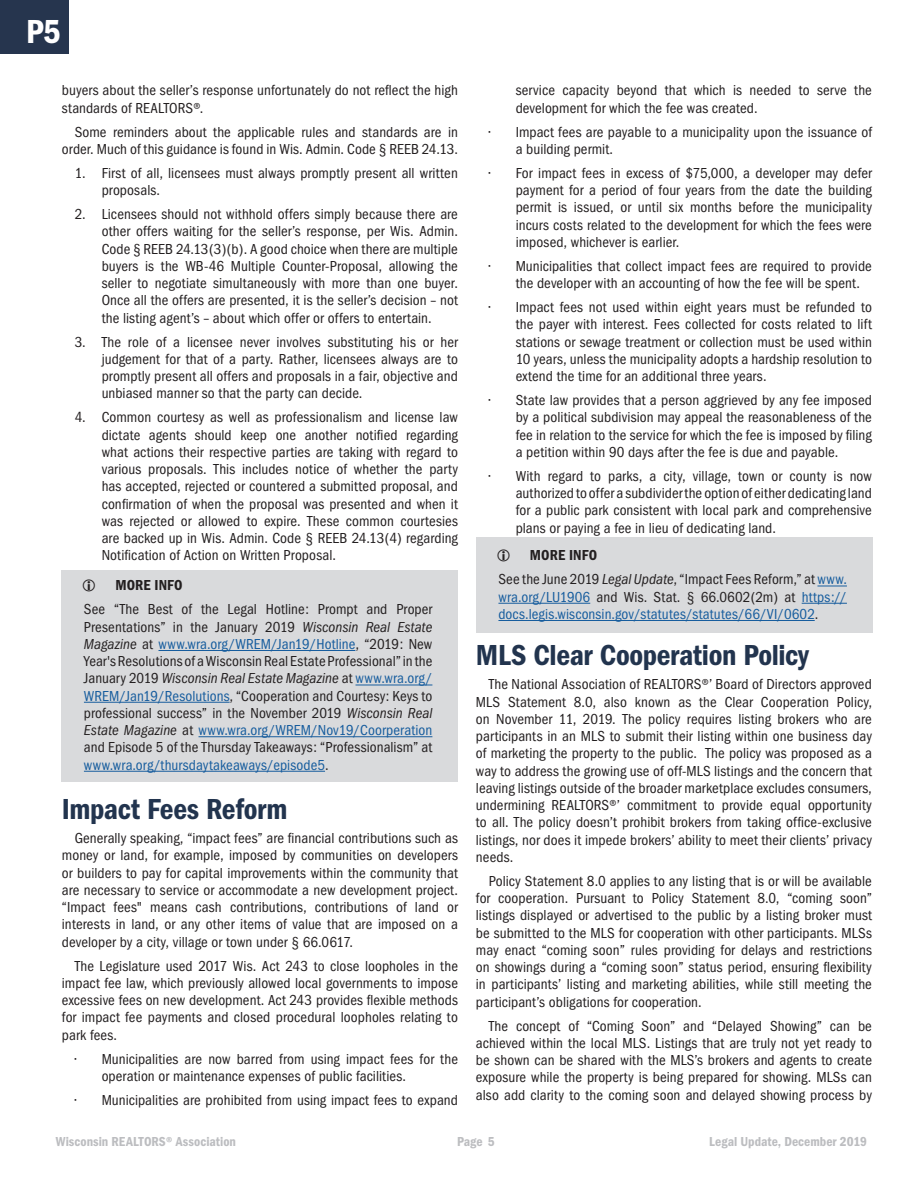
<style>
.page{position:relative;width:918px;height:1188px;background:#fff}
.page>*{position:absolute;margin:0;border:0;box-sizing:border-box;transform-origin:0 0}
.Article_Call_Out{font:600 condensed 34.5px "Franklin Gothic";color:#fff}
.Legal_Update-Title{font:600 condensed 30px "Franklin Gothic";letter-spacing:-.015em;color:#22344e}
.Legal_Update-Body{font:condensed 15px/17.2px "Franklin Gothic";letter-spacing:.005em;color:#231f20;text-align:justify}
.Legal_Update-Body-2{font:condensed 15px/17.2px "Franklin Gothic";letter-spacing:.01em;color:#175d9e;text-align:justify}
.Realtor_Practice_Tip{font:600 condensed 15px "Franklin Gothic";letter-spacing:.005em;color:#231f20}
.t1{font:600 condensed 13.5px "Franklin Gothic";color:#bcbdc0}
.s1{font-style:italic}
.s2{color:#175d9e}
.s3{color:#231f20}
.s4{font-style:italic;color:#231f20}
</style>
<div class="page">
<div style="left:0;top:0;width:69px;height:54px;background:#26354e"></div>
<div style="left:61px;top:570px;width:397px;height:212px;background:#d9dadc"></div>
<hr style="left:159px;top:650px;width:196px;height:1px;background:#175d9e">
<hr style="left:356px;top:685px;width:76px;height:1px;background:#175d9e">
<hr style="left:84px;top:702px;width:146px;height:1px;background:#175d9e">
<hr style="left:199px;top:736px;width:233px;height:1px;background:#175d9e">
<hr style="left:84px;top:771px;width:241px;height:1px;background:#175d9e">
<div style="left:476px;top:537px;width:396px;height:96px;background:#d9dadc"></div>
<hr style="left:817px;top:586px;width:30px;height:1px;background:#175d9e">
<hr style="left:498px;top:603px;width:92px;height:1px;background:#175d9e">
<hr style="left:802px;top:603px;width:45px;height:1px;background:#175d9e">
<hr style="left:498px;top:620px;width:317px;height:1px;background:#175d9e">
<p class="Article_Call_Out" style="left:26px;top:12px;width:36px">P5</p>
<p class="Legal_Update-Body" style="left:62px;top:82px;width:398px">buyers about the seller’s response unfortunately do not reflect the high standards of REALTORS®.</p>
<p class="Legal_Update-Body" style="left:62px;top:123px;width:398px;text-align:right">Some reminders about the applicable rules and standards are in order. Much of this guidance is found in Wis. Admin. Code § REEB 24.13.</p>
<p class="Legal_Update-Body" style="left:102px;top:164px;width:358px;text-indent:-27px">1. First of all, licensees must always promptly present all written proposals.</p>
<p class="Legal_Update-Body" style="left:102px;top:206px;width:358px;text-indent:-27px">2. Licensees should not withhold offers simply because there are other offers waiting for the seller’s response, per Wis. Admin.<br>Code § REEB 24.13(3)(b). A good choice when there are multiple buyers is the WB-46 Multiple Counter-Proposal, allowing the seller to negotiate simultaneously with more than one buyer.<br>Once all the offers are presented, it is the seller’s decision – not the listing agent’s – about which offer or offers to entertain.</p>
<p class="Legal_Update-Body" style="left:102px;top:333px;width:358px;text-indent:-27px">3. The role of a licensee never involves substituting his or her judgement for that of a party. Rather, licensees always are to promptly present all offers and proposals in a fair, objective and unbiased manner so that the party can decide.</p>
<p class="Legal_Update-Body" style="left:102px;top:409px;width:358px;text-indent:-27px">4. Common courtesy as well as professionalism and license law dictate agents should keep one another notified regarding what actions their respective parties are taking with regard to various proposals. This includes notice of whether the party has accepted, rejected or countered a submitted proposal, and confirmation of when the proposal was presented and when it was rejected or allowed to expire. These common courtesies are backed up in Wis. Admin. Code § REEB 24.13(4) regarding Notification of Action on Written Proposal.</p>
<p class="Realtor_Practice_Tip" style="left:115px;top:577px;width:69px">MORE INFO</p>
<p class="Legal_Update-Body" style="left:84px;top:601px;width:350px">See “The Best of the Legal Hotline: Prompt and Proper Presentations” in the January 2019 <span class="s1">Wisconsin Real Estate Magazine</span> at <span class="s2">www.wra.org/WREM/Jan19/Hotline</span>, “2019: New Year's Resolutions of a Wisconsin Real Estate Professional” in the January 2019 <span class="s1">Wisconsin Real Estate Magazine</span> at <span class="s2">www.wra.org/ WREM/Jan19/Resolutions</span>, “Cooperation and Courtesy: Keys to professional success” in the November 2019 <span class="s1">Wisconsin Real Estate Magazine</span> at <span class="s2">www.wra.org/WREM/Nov19/Coorperation </span>and Episode 5 of the Thursday Takeaways: “Professionalism” at <span class="s2">www.wra.org/thursdaytakeaways/episode5</span>.</p>
<p class="Legal_Update-Title" style="left:62px;top:792px;width:227px">Impact Fees Reform</p>
<p class="Legal_Update-Body" style="left:62px;top:830px;width:398px;text-indent:13px">Generally speaking, “impact fees” are financial contributions such as money or land, for example, imposed by communities on developers or builders to pay for capital improvements within the community that are necessary to service or accommodate a new development project. “Impact fees" means cash contributions, contributions of land or interests in land, or any other items of value that are imposed on a developer by a city, village or town under § 66.0617.</p>
<p class="Legal_Update-Body" style="left:62px;top:957px;width:398px;text-indent:13px">The Legislature used 2017 Wis. Act 243 to close loopholes in the impact fee law, which previously allowed local governments to impose excessive fees on new development. Act 243 provides flexible methods for impact fee payments and closed procedural loopholes relating to park fees.</p>
<p class="Legal_Update-Body" style="left:102px;top:1050px;width:358px;text-indent:-27px">• Municipalities are now barred from using impact fees for the operation or maintenance expenses of public facilities.</p>
<p class="Legal_Update-Body" style="left:75px;top:1091px;width:385px">• Municipalities are prohibited from using impact fees to expand</p>
<p class="Legal_Update-Body" style="left:516px;top:82px;width:358px">service capacity beyond that which is needed to serve the development for which the fee was created.</p>
<p class="Legal_Update-Body" style="left:516px;top:123px;width:358px;text-indent:-27px">• Impact fees are payable to a municipality upon the issuance of a building permit.</p>
<p class="Legal_Update-Body" style="left:516px;top:164px;width:358px;text-indent:-27px">• For impact fees in excess of $75,000, a developer may defer payment for a period of four years from the date the building permit is issued, or until six months before the municipality incurs costs related to the development for which the fees were imposed, whichever is earlier.</p>
<p class="Legal_Update-Body" style="left:516px;top:257px;width:358px;text-indent:-27px">• Municipalities that collect impact fees are required to provide the developer with an accounting of how the fee will be spent.</p>
<p class="Legal_Update-Body" style="left:516px;top:299px;width:358px;text-indent:-27px">• Impact fees not used within eight years must be refunded to the payer with interest. Fees collected for costs related to lift stations or sewage treatment or collection must be used within 10 years, unless the municipality adopts a hardship resolution to extend the time for an additional three years.</p>
<p class="Legal_Update-Body" style="left:516px;top:392px;width:358px;text-indent:-27px">• State law provides that a person aggrieved by any fee imposed by a political subdivision may appeal the reasonableness of the fee in relation to the service for which the fee is imposed by filing a petition within 90 days after the fee is due and payable.</p>
<p class="Legal_Update-Body" style="left:516px;top:467px;width:358px;text-indent:-27px">• With regard to parks, a city, village, town or county is now authorized to offer a subdivider the option of either dedicating land for a public park consistent with local park and comprehensive plans or paying a fee in lieu of dedicating land.</p>
<p class="Realtor_Practice_Tip" style="left:530px;top:547px;width:69px">MORE INFO</p>
<p class="Legal_Update-Body-2" style="left:498px;top:571px;width:350px"><span class="s3">See the June 2019</span> <span class="s4">Legal Update</span><span class="s3">, “Impact Fees Reform,” at</span> www. wra.org/LU1906 <span class="s3">and Wis. Stat. § 66.0602(2m) at</span> https:// docs.legis.wisconsin.gov/statutes/statutes/66/VI/0602<span class="s3">.</span></p>
<p class="Legal_Update-Title" style="left:476px;top:638px;width:335px">MLS Clear Cooperation Policy</p>
<p class="Legal_Update-Body" style="left:476px;top:676px;width:398px;text-indent:13px">The National Association of REALTORS®’ Board of Directors approved MLS Statement 8.0, also known as the Clear Cooperation Policy, on November 11, 2019. The policy requires listing brokers who are participants in an MLS to submit their listing within one business day of marketing the property to the public. The policy was proposed as a way to address the growing use of off-MLS listings and the concern that leaving listings outside of the broader marketplace excludes consumers, undermining REALTORS®’ commitment to provide equal opportunity to all. The policy doesn’t prohibit brokers from taking office-exclusive listings, nor does it impede brokers’ ability to meet their clients’ privacy needs.</p>
<p class="Legal_Update-Body" style="left:476px;top:872px;width:398px;text-indent:13px">Policy Statement 8.0 applies to any listing that is or will be available for cooperation. Pursuant to Policy Statement 8.0, “coming soon” listings displayed or advertised to the public by a listing broker must be submitted to the MLS for cooperation with other participants. MLSs may enact “coming soon” rules providing for delays and restrictions on showings during a “coming soon” status period, ensuring flexibility in participants’ listing and marketing abilities, while still meeting the participant’s obligations for cooperation.</p>
<p class="Legal_Update-Body" style="left:476px;top:1017px;width:398px;text-indent:13px">The concept of “Coming Soon” and “Delayed Showing” can be achieved within the local MLS. Listings that are truly not yet ready to be shown can be shared with the MLS’s brokers and agents to create exposure while the property is being prepared for showing. MLSs can also add clarity to the coming soon and delayed showing process by</p>
<p class="t1" style="left:56px;top:1133px;width:182px">Wisconsin REALTORS® Association</p>
<p class="t1" style="left:457px;top:1133px;width:39px">Page 5</p>
<p class="t1" style="left:709px;top:1133px;width:159px">Legal Update, December 2019</p>
</div>
